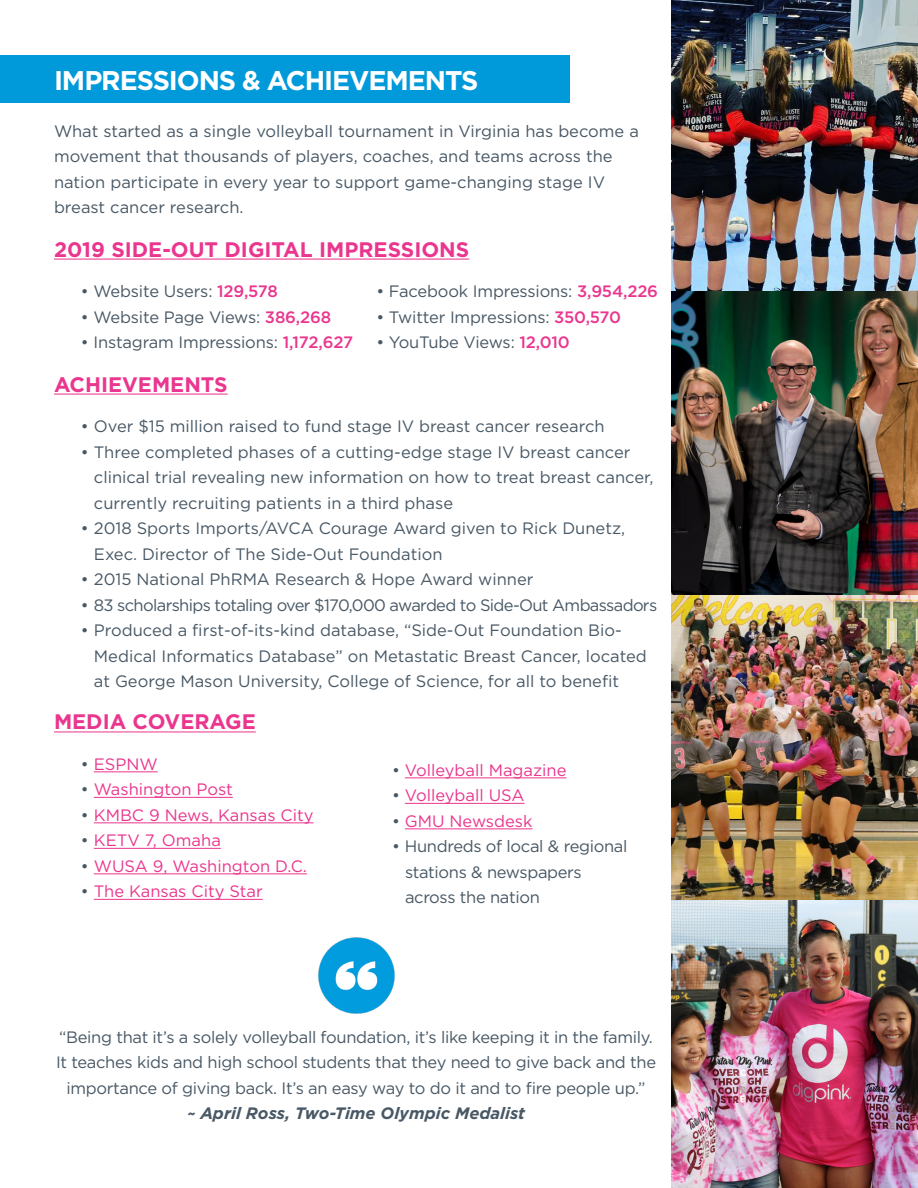
<style>
.page{position:relative;width:918px;height:1188px;background:#fff}
.page>*{position:absolute;margin:0;border:0;box-sizing:border-box;transform-origin:0 0}
.t1{font:700 27px "Gotham HTF";letter-spacing:-.04em;color:#fff}
.t2{font:700 21px "Gotham";color:#ea368e}
.t3{font:700 21px "Gotham HTF";color:#ea368e}
.t4{font:16.5px/25.5px "Gotham";color:#485865}
.t5{font:16.5px/25.5px "Gotham";letter-spacing:-.02em;color:#485865}
.t6{font:16.5px "Gotham";color:#ea368e}
.t7{font:16.5px "Gotham";letter-spacing:-.04em;color:#485865}
.t8{font:italic 700 16.5px "Gotham";color:#485865}
.s1{font-weight:500;color:#ea368e}
.s2{color:#485865}
</style>
<div class="page">
<div style="left:0;top:55px;width:570px;height:48px;background:#009ada"></div>
<img style="left:672px;top:0;width:246px;height:1188px">
<hr style="left:54px;top:259px;width:415px;height:1px;background:#ea368e">
<hr style="left:54px;top:394px;width:174px;height:1px;background:#ea368e">
<hr style="left:54px;top:732px;width:202px;height:1px;background:#ea368e">
<hr style="left:94px;top:772px;width:64px;height:1px;background:#ea368e">
<hr style="left:94px;top:797px;width:139px;height:1px;background:#ea368e">
<hr style="left:94px;top:823px;width:220px;height:1px;background:#ea368e">
<hr style="left:94px;top:848px;width:127px;height:1px;background:#ea368e">
<hr style="left:94px;top:874px;width:213px;height:1px;background:#ea368e">
<hr style="left:94px;top:899px;width:169px;height:1px;background:#ea368e">
<hr style="left:405px;top:778px;width:162px;height:1px;background:#ea368e">
<hr style="left:405px;top:803px;width:120px;height:1px;background:#ea368e">
<hr style="left:405px;top:829px;width:128px;height:1px;background:#ea368e">
<img style="left:318px;top:937px;width:77px;height:77px">
<h1 class="t1" style="left:54px;top:65px;width:426px">IMPRESSIONS &amp; ACHIEVEMENTS</h1>
<p class="t4" style="left:54px;top:118px;width:586px">What started as a single volleyball tournament in Virginia has become a movement that thousands of players, coaches, and teams across the nation participate in every year to support game-changing stage IV breast cancer research.</p>
<p class="t2" style="left:54px;top:236px;width:417px">2019 SIDE-OUT DIGITAL IMPRESSIONS</p>
<p class="t4" style="left:81px;top:279px;width:199px">• Website Users: <span class="s1">129,578</span></p>
<p class="t4" style="left:376px;top:279px;width:283px">• Facebook Impressions: <span class="s1">3,954,226</span></p>
<p class="t4" style="left:81px;top:304px;width:252px">• Website Page Views: <span class="s1">386,268</span></p>
<p class="t4" style="left:376px;top:304px;width:246px">• Twitter Impressions: <span class="s1">350,570</span></p>
<p class="t4" style="left:81px;top:330px;width:274px">• Instagram Impressions: <span class="s1">1,172,627</span></p>
<p class="t5" style="left:376px;top:330px;width:195px">• YouTube Views: <span class="s1">12,010</span></p>
<p class="t2" style="left:54px;top:371px;width:175px">ACHIEVEMENTS</p>
<p class="t4" style="left:81px;top:414px;width:525px">• Over $15 million raised to fund stage IV breast cancer research</p>
<p class="t4" style="left:94px;top:439px;width:561px;text-indent:-13px">• Three completed phases of a cutting-edge stage IV breast cancer clinical trial revealing new information on how to treat breast cancer, currently recruiting patients in a third phase</p>
<p class="t4" style="left:94px;top:516px;width:533px;text-indent:-13px">• 2018 Sports Imports/AVCA Courage Award given to Rick Dunetz,<br>Exec. Director of The Side-Out Foundation</p>
<p class="t4" style="left:81px;top:566px;width:454px">• 2015 National PhRMA Research &amp; Hope Award winner</p>
<p class="t7" style="left:81px;top:595px;width:578px">• 83 scholarships totaling over $170,000 awarded to Side-Out Ambassadors</p>
<p class="t4" style="left:94px;top:617px;width:554px;text-indent:-13px">• Produced a first-of-its-kind database, “Side-Out Foundation Bio-<br>Medical Informatics Database” on Metastatic Breast Cancer, located at George Mason University, College of Science, for all to benefit</p>
<p class="t3" style="left:54px;top:710px;width:203px">MEDIA COVERAGE</p>
<p class="t6" style="left:81px;top:753px;width:78px"><span class="s2">•</span> ESPNW</p>
<p class="t6" style="left:81px;top:779px;width:153px"><span class="s2">•</span> Washington Post</p>
<p class="t6" style="left:81px;top:804px;width:234px"><span class="s2">•</span> KMBC 9 News, Kansas City</p>
<p class="t6" style="left:81px;top:830px;width:141px"><span class="s2">•</span> KETV 7, Omaha</p>
<p class="t6" style="left:81px;top:855px;width:227px"><span class="s2">•</span> WUSA 9, Washington D.C.</p>
<p class="t6" style="left:81px;top:881px;width:183px"><span class="s2">•</span> The Kansas City Star</p>
<p class="t6" style="left:392px;top:759px;width:176px"><span class="s2">•</span> Volleyball Magazine</p>
<p class="t6" style="left:392px;top:785px;width:134px"><span class="s2">•</span> Volleyball USA</p>
<p class="t6" style="left:392px;top:810px;width:142px"><span class="s2">•</span> GMU Newsdesk</p>
<p class="t5" style="left:405px;top:833px;width:224px;text-indent:-13px">• Hundreds of local &amp; regional stations &amp; newspapers across the nation</p>
<p class="t5" style="left:56px;top:1024px;width:602px;text-align:center">“Being that it’s a solely volleyball foundation, it’s like keeping it in the family.<br>It teaches kids and high school students that they need to give back and the importance of giving back. It’s an easy way to do it and to fire people up.”</p>
<p class="t8" style="left:187px;top:1103px;width:340px">~ April Ross, Two-Time Olympic Medalist</p>
</div>
